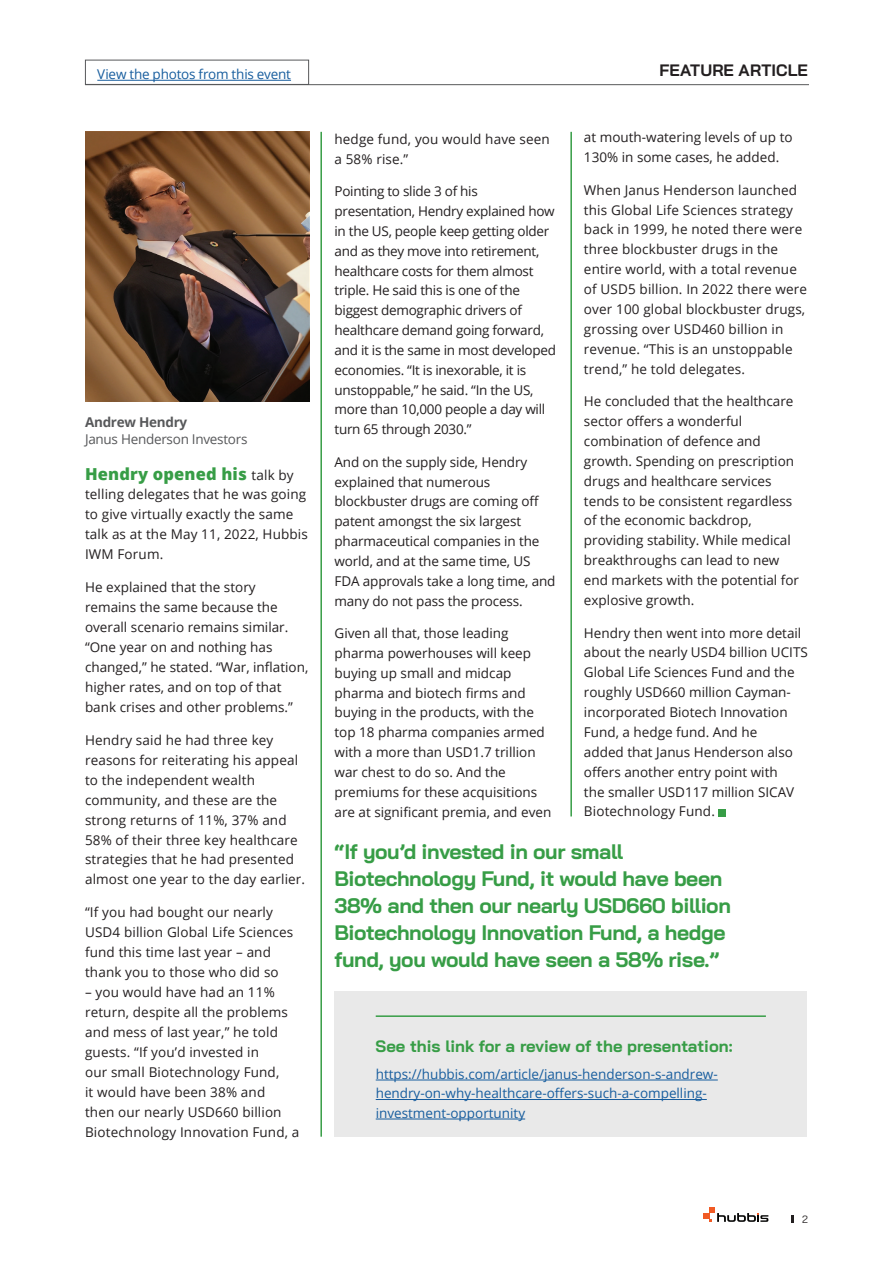
<style>
.page{position:relative;width:893px;height:1263px;background:#fff}
.page>*{position:absolute;margin:0;border:0;box-sizing:border-box;transform-origin:0 0}
.t1{font:700 21px/27px "Bai Jamjuree";letter-spacing:-.02em;color:#379d46}
.t2{font:700 16.5px "Bai Jamjuree";color:#379d46}
.t3{font:800 16.5px "Open Sans";letter-spacing:.01em;color:#379d46}
.t4{font:700 16.5px "Bai Jamjuree";letter-spacing:.005em;color:#231f20}
.t5{font:13.5px/19.8px "Open Sans";color:#231f20}
.t6{font:13.5px/19.8px "Open Sans";letter-spacing:-.02em;color:#231f20}
.t7{font:13.5px/19.5px "Open Sans";color:#175d9e}
.t8{font:13.5px "Open Sans";letter-spacing:-.02em;color:#57585a}
.t9{font:700 13.5px "Open Sans";letter-spacing:-.02em;color:#57585a}
.t10{font:10.5px "Bai Jamjuree";color:#231f20}
.s1{font-weight:400;font-size:13.5px;color:#231f20}
</style>
<div class="page">
<svg style="left:703px;top:1207px;width:65px;height:15px"></svg>
<svg style="left:792px;top:1215px;width:2px;height:8px"></svg>
<hr style="left:320px;top:132px;width:2px;height:1005px;background:#379d46">
<img style="left:85px;top:132px;width:224px;height:269px">
<div style="left:719px;top:809px;width:7px;height:7px;background:#379d46"></div>
<hr style="left:570px;top:132px;width:2px;height:684px;background:#379d46">
<hr style="left:97px;top:80px;width:194px;height:1px;background:#175d9e">
<div style="left:334px;top:991px;width:473px;height:146px;background:#e9e9e9"></div>
<hr style="left:376px;top:1015px;width:390px;height:2px;background:#379d46">
<hr style="left:376px;top:1080px;width:342px;height:1px;background:#175d9e">
<hr style="left:376px;top:1099px;width:331px;height:1px;background:#175d9e">
<hr style="left:376px;top:1119px;width:149px;height:1px;background:#175d9e">
<hr style="left:85px;top:84px;width:724px;height:1px;background:#57585a">
<p class="t7" style="left:97px;top:64px;width:195px">View the photos from this event</p>
<p class="t9" style="left:85px;top:413px;width:104px">Andrew Hendry</p>
<p class="t8" style="left:85px;top:429px;width:164px">Janus Henderson Investors</p>
<p class="t3" style="left:85px;top:461px;width:210px">Hendry opened his <span class="s1">talk by</span></p>
<p class="t5" style="left:85px;top:484px;width:224px">telling delegates that he was going to give virtually exactly the same talk as at the May 11, 2022, Hubbis<br>IWM Forum.</p>
<p class="t5" style="left:85px;top:577px;width:225px">He explained that the story remains the same because the overall scenario remains similar. “One year on and nothing has changed,” he stated. “War, inflation, higher rates, and on top of that bank crises and other problems.”</p>
<p class="t5" style="left:85px;top:729px;width:222px">Hendry said he had three key reasons for reiterating his appeal to the independent wealth community, and these are the strong returns of 11%, 37% and<br>58% of their three key healthcare strategies that he had presented almost one year to the day earlier.</p>
<p class="t5" style="left:85px;top:902px;width:210px">“If you had bought our nearly<br>USD4 billion Global Life Sciences fund this time last year – and thank you to those who did so</p>
<p class="t5" style="left:85px;top:982px;width:216px">– you would have had an 11% return, despite all the problems and mess of last year,” he told guests. “If you’d invested in<br>our small Biotechnology Fund,<br>it would have been 38% and<br>then our nearly USD660 billion<br>Biotechnology Innovation Fund, a</p>
<p class="t5" style="left:334px;top:129px;width:217px">hedge fund, you would have seen a 58% rise.”</p>
<p class="t6" style="left:334px;top:181px;width:223px">Pointing to slide 3 of his presentation, Hendry explained how in the US, people keep getting older and as they move into retirement, healthcare costs for them almost triple. He said this is one of the biggest demographic drivers of healthcare demand going forward, and it is the same in most developed economies. “It is inexorable, it is unstoppable,” he said. “In the US, more than 10,000 people a day will turn 65 through 2030.”</p>
<p class="t5" style="left:334px;top:452px;width:223px">And on the supply side, Hendry explained that numerous blockbuster drugs are coming off patent amongst the six largest pharmaceutical companies in the world, and at the same time, US<br>FDA approvals take a long time, and many do not pass the process.</p>
<p class="t5" style="left:334px;top:623px;width:218px">Given all that, those leading pharma powerhouses will keep buying up small and midcap pharma and biotech firms and buying in the products, with the top 18 pharma companies armed with a more than USD1.7 trillion war chest to do so. And the premiums for these acquisitions are at significant premia, and even</p>
<p class="t4" style="left:659px;top:61px;width:150px">FEATURE ARTICLE</p>
<p class="t5" style="left:584px;top:127px;width:210px">at mouth-watering levels of up to<br>130% in some cases, he added.</p>
<p class="t5" style="left:584px;top:180px;width:224px">When Janus Henderson launched this Global Life Sciences strategy back in 1999, he noted there were three blockbuster drugs in the entire world, with a total revenue of USD5 billion. In 2022 there were over 100 global blockbuster drugs, grossing over USD460 billion in revenue. “This is an unstoppable trend,” he told delegates.</p>
<p class="t5" style="left:584px;top:391px;width:217px">He concluded that the healthcare sector offers a wonderful combination of defence and growth. Spending on prescription drugs and healthcare services tends to be consistent regardless of the economic backdrop, providing stability. While medical breakthroughs can lead to new end markets with the potential for explosive growth.</p>
<p class="t5" style="left:584px;top:622px;width:225px">Hendry then went into more detail about the nearly USD4 billion UCITS<br>Global Life Sciences Fund and the roughly USD660 million Cayman&shy;incorporated Biotech Innovation<br>Fund, a hedge fund. And he<br>added that Janus Henderson also offers another entry point with<br>the smaller USD117 million SICAV<br>Biotechnology Fund.</p>
<h1 class="t1" style="left:334px;top:838px;width:398px">“If you’d invested in our small Biotechnology Fund, it would have been 38% and then our nearly USD660 billion Biotechnology Innovation Fund, a hedge fund, you would have seen a 58% rise.”</h1>
<p class="t2" style="left:376px;top:1037px;width:359px">See this link for a review of the presentation:</p>
<p class="t7" style="left:376px;top:1064px;width:344px">https://hubbis.com/article/janus-henderson-s-andrew&shy;hendry-on-why-healthcare-offers-such-a-compelling&shy;investment-opportunity</p>
<p class="t10" style="left:802px;top:1210px;width:7px">2</p>
</div>
